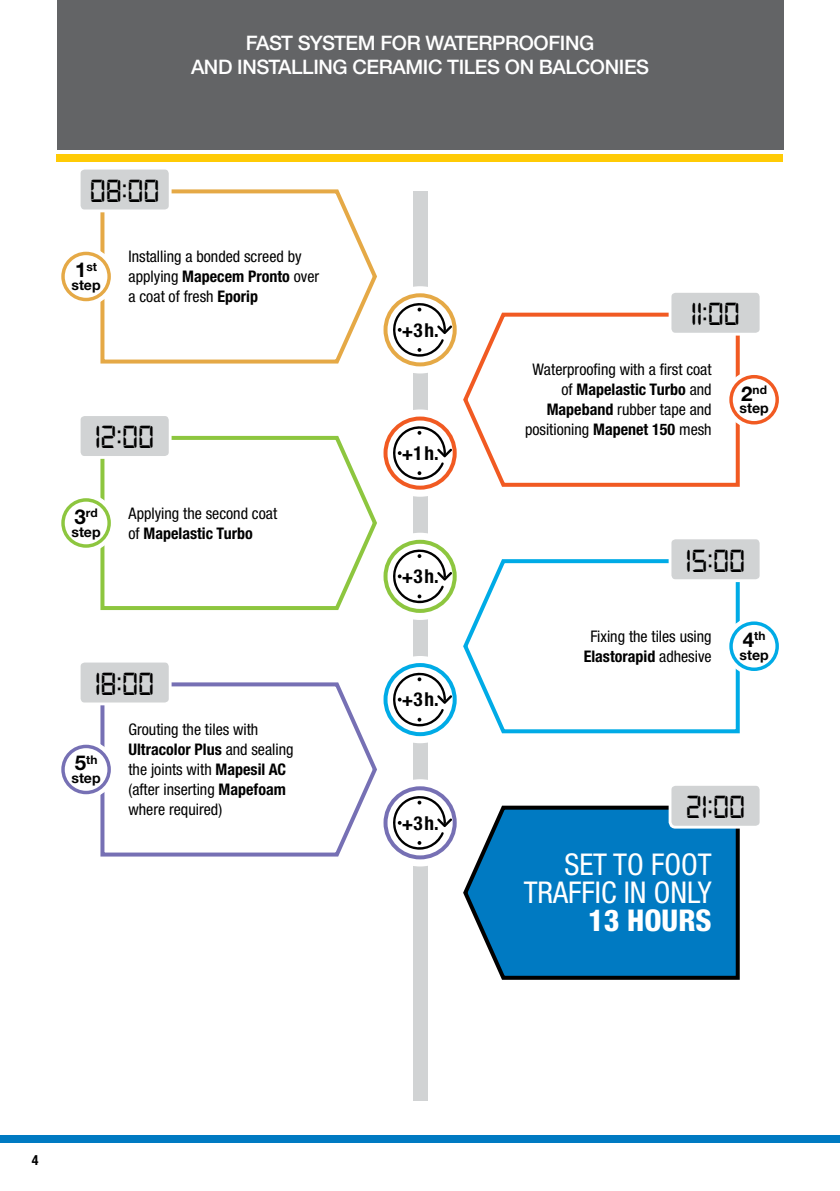
<style>
.page{position:relative;width:840px;height:1191px;background:#fff}
.page>*{position:absolute;margin:0;border:0;box-sizing:border-box;transform-origin:0 0}
.t1{font:34px "Digital 7";color:#000}
.t2{font:condensed 30px/28px "Helvetica Neue LTW1 G";color:#fff;text-align:right}
.t3{font:800 condensed 30px "Helvetica Neue LTW1 G";color:#fff}
.t4{font:500 20px/24px "Helvetica Neue LTW1 G";letter-spacing:-.02em;color:#fff;text-align:center}
.t5{font:700 condensed 19.2px "Helvetica Neue LTW1 G";letter-spacing:.1em;color:#000}
.t6{font:condensed 16px/20px "Helvetica Neue LTW1 G";color:#000}
.t7{font:700 14px "Helvetica Neue LTW1 G";color:#000}
.t8{font:700 condensed 14px "Helvetica Neue LTW1 G";color:#000}
.t9{font:700 12px "Helvetica Neue LTW1 G";color:#000}
.s1{font-size:20.4px}
.s2{font-weight:700}
</style>
<div class="page">
<div style="left:57px;top:0;width:725px;height:149px;background:#636466"></div>
<div style="left:413px;top:191px;width:14px;height:910px;background:#d1d3d4"></div>
<div style="left:0;top:1134px;width:839px;height:8px;background:#007ac2"></div>
<div style="left:377px;top:287px;width:85px;height:85px;background:#fff;border-radius:50%"></div>
<svg style="left:385px;top:295px;width:69px;height:69px"></svg>
<div style="left:383px;top:293px;width:73px;height:73px;border:4px solid #e5a946;border-radius:50%"></div>
<svg style="left:392px;top:302px;width:60px;height:55px"></svg>
<div style="left:377px;top:410px;width:85px;height:86px;background:#fff;border-radius:50%"></div>
<svg style="left:385px;top:418px;width:69px;height:69px"></svg>
<div style="left:383px;top:416px;width:73px;height:73px;border:4px solid #f15a22;border-radius:50%"></div>
<svg style="left:392px;top:425px;width:60px;height:55px"></svg>
<div style="left:377px;top:533px;width:85px;height:86px;background:#fff;border-radius:50%"></div>
<svg style="left:385px;top:542px;width:69px;height:69px"></svg>
<div style="left:383px;top:540px;width:73px;height:73px;border:4px solid #8dc63f;border-radius:50%"></div>
<svg style="left:392px;top:549px;width:60px;height:54px"></svg>
<div style="left:377px;top:657px;width:85px;height:85px;background:#fff;border-radius:50%"></div>
<svg style="left:385px;top:665px;width:69px;height:69px"></svg>
<div style="left:383px;top:663px;width:73px;height:73px;border:4px solid #00abe6;border-radius:50%"></div>
<svg style="left:392px;top:672px;width:60px;height:54px"></svg>
<svg style="left:100px;top:189px;width:277px;height:175px"></svg>
<div style="left:79px;top:168px;width:91px;height:43px;background:#d1d3d4;border-radius:5px"></div>
<div style="left:78px;top:167px;width:93px;height:45px;border:3px solid #fff;border-radius:5px"></div>
<svg style="left:100px;top:435px;width:277px;height:176px"></svg>
<div style="left:79px;top:414px;width:91px;height:43px;background:#d1d3d4;border-radius:5px"></div>
<div style="left:78px;top:413px;width:93px;height:46px;border:3px solid #fff;border-radius:5px"></div>
<svg style="left:100px;top:682px;width:277px;height:175px"></svg>
<div style="left:79px;top:661px;width:91px;height:43px;background:#d1d3d4;border-radius:5px"></div>
<div style="left:78px;top:659px;width:93px;height:46px;border:3px solid #fff;border-radius:5px"></div>
<svg style="left:463px;top:312px;width:277px;height:175px"></svg>
<div style="left:669px;top:291px;width:91px;height:43px;background:#d1d3d4;border-radius:5px"></div>
<div style="left:668px;top:290px;width:94px;height:45px;border:3px solid #fff;border-radius:5px"></div>
<svg style="left:463px;top:559px;width:277px;height:175px"></svg>
<div style="left:669px;top:538px;width:91px;height:42px;background:#d1d3d4;border-radius:5px"></div>
<div style="left:668px;top:536px;width:94px;height:46px;border:3px solid #fff;border-radius:5px"></div>
<div style="left:377px;top:780px;width:85px;height:85px;background:#fff;border-radius:50%"></div>
<div style="left:376px;top:779px;width:87px;height:87px;border:2px solid #fff;border-radius:50%"></div>
<svg style="left:385px;top:788px;width:69px;height:69px"></svg>
<div style="left:383px;top:786px;width:73px;height:73px;border:4px solid #7670b4;border-radius:50%"></div>
<svg style="left:392px;top:795px;width:60px;height:55px"></svg>
<svg style="left:460px;top:805px;width:280px;height:175px;background:#167ebb"></svg>
<div style="left:669px;top:784px;width:91px;height:43px;background:#d1d3d4;border-radius:5px"></div>
<div style="left:668px;top:783px;width:94px;height:45px;border:3px solid #fff;border-radius:5px"></div>
<div style="left:57px;top:154px;width:725px;height:8px;background:#ffcb05"></div>
<svg style="left:58px;top:248px;width:56px;height:57px"></svg>
<div style="left:57px;top:247px;width:58px;height:58px;border:1px solid #fff;border-radius:50%"></div>
<div style="left:63px;top:253px;width:46px;height:46px;background:#fff;border-radius:50%"></div>
<div style="left:61px;top:252px;width:50px;height:49px;border:3px solid #e5a946;border-radius:50%"></div>
<svg style="left:725px;top:371px;width:57px;height:57px"></svg>
<div style="left:724px;top:371px;width:58px;height:58px;border:1px solid #fff;border-radius:50%"></div>
<div style="left:730px;top:377px;width:46px;height:46px;background:#fff;border-radius:50%"></div>
<div style="left:729px;top:375px;width:49px;height:49px;border:3px solid #f15a22;border-radius:50%"></div>
<svg style="left:58px;top:494px;width:56px;height:57px"></svg>
<div style="left:57px;top:494px;width:58px;height:58px;border:1px solid #fff;border-radius:50%"></div>
<div style="left:63px;top:500px;width:46px;height:46px;background:#fff;border-radius:50%"></div>
<div style="left:61px;top:498px;width:50px;height:50px;border:3px solid #8dc63f;border-radius:50%"></div>
<svg style="left:725px;top:618px;width:57px;height:56px"></svg>
<div style="left:724px;top:617px;width:58px;height:58px;border:1px solid #fff;border-radius:50%"></div>
<div style="left:730px;top:623px;width:46px;height:46px;background:#fff;border-radius:50%"></div>
<div style="left:729px;top:621px;width:49px;height:50px;border:3px solid #00abe6;border-radius:50%"></div>
<svg style="left:58px;top:741px;width:56px;height:57px"></svg>
<div style="left:57px;top:740px;width:58px;height:58px;border:1px solid #fff;border-radius:50%"></div>
<div style="left:63px;top:746px;width:46px;height:46px;background:#fff;border-radius:50%"></div>
<div style="left:61px;top:744px;width:50px;height:50px;border:3px solid #7670b4;border-radius:50%"></div>
<p class="t4" style="left:191px;top:31px;width:459px">FAST SYSTEM FOR WATERPROOFING<br>AND INSTALLING CERAMIC TILES ON BALCONIES</p>
<h1 class="t1" style="left:90px;top:176px;width:71px">08:00</h1>
<p class="t9" style="left:75px;top:259px;width:24px"><span class="s1">1</span>st</p>
<p class="t7" style="left:71px;top:276px;width:31px">step</p>
<p class="t6" style="left:128px;top:247px;width:192px">Installing a bonded screed by applying <span class="s2">Mapecem Pronto</span> over a coat of fresh <span class="s2">Eporip</span></p>
<p class="t5" style="left:401px;top:318px;width:38px">+3h.</p>
<h1 class="t1" style="left:690px;top:299px;width:50px">11:00</h1>
<h1 class="t1" style="left:95px;top:422px;width:61px">12:00</h1>
<p class="t9" style="left:74px;top:505px;width:25px"><span class="s1">3</span>rd</p>
<p class="t7" style="left:71px;top:523px;width:31px">step</p>
<p class="t6" style="left:128px;top:503px;width:150px">Applying the second coat of <span class="s2">Mapelastic Turbo</span></p>
<h1 class="t1" style="left:95px;top:669px;width:61px">18:00</h1>
<p class="t9" style="left:75px;top:752px;width:24px"><span class="s1">5</span>th</p>
<p class="t7" style="left:71px;top:769px;width:31px">step</p>
<p class="t6" style="left:128px;top:719px;width:166px">Grouting the tiles with<br><span class="s2">Ultracolor Plus</span> and sealing the joints with <span class="s2">Mapesil AC </span>(after inserting <span class="s2">Mapefoam </span>where required)</p>
<p class="t5" style="left:401px;top:441px;width:38px">+1h.</p>
<p class="t5" style="left:401px;top:565px;width:38px">+3h.</p>
<p class="t5" style="left:401px;top:688px;width:38px">+3h.</p>
<p class="t5" style="left:401px;top:811px;width:38px">+3h.</p>
<p class="t6" style="left:524px;top:360px;width:188px;text-align:right">Waterproofing with a first coat of <span class="s2">Mapelastic Turbo</span> and<br><span class="s2">Mapeband</span> rubber tape and positioning <span class="s2">Mapenet 150</span> mesh</p>
<p class="t9" style="left:740px;top:382px;width:27px"><span class="s1">2</span>nd</p>
<p class="t7" style="left:739px;top:400px;width:31px">step</p>
<h1 class="t1" style="left:685px;top:545px;width:61px">15:00</h1>
<p class="t6" style="left:583px;top:626px;width:129px;text-align:center">Fixing the tiles using<br><span class="s2">Elastorapid</span> adhesive</p>
<p class="t9" style="left:742px;top:628px;width:24px"><span class="s1">4</span>th</p>
<p class="t7" style="left:739px;top:646px;width:31px">step</p>
<h1 class="t1" style="left:685px;top:792px;width:61px">21:00</h1>
<h2 class="t2" style="left:523px;top:851px;width:189px">SET TO FOOT<br>TRAFFIC IN ONLY</h2>
<h2 class="t3" style="left:587px;top:902px;width:125px">13 HOURS</h2>
<p class="t8" style="left:32px;top:1152px;width:8px">4</p>
</div>
